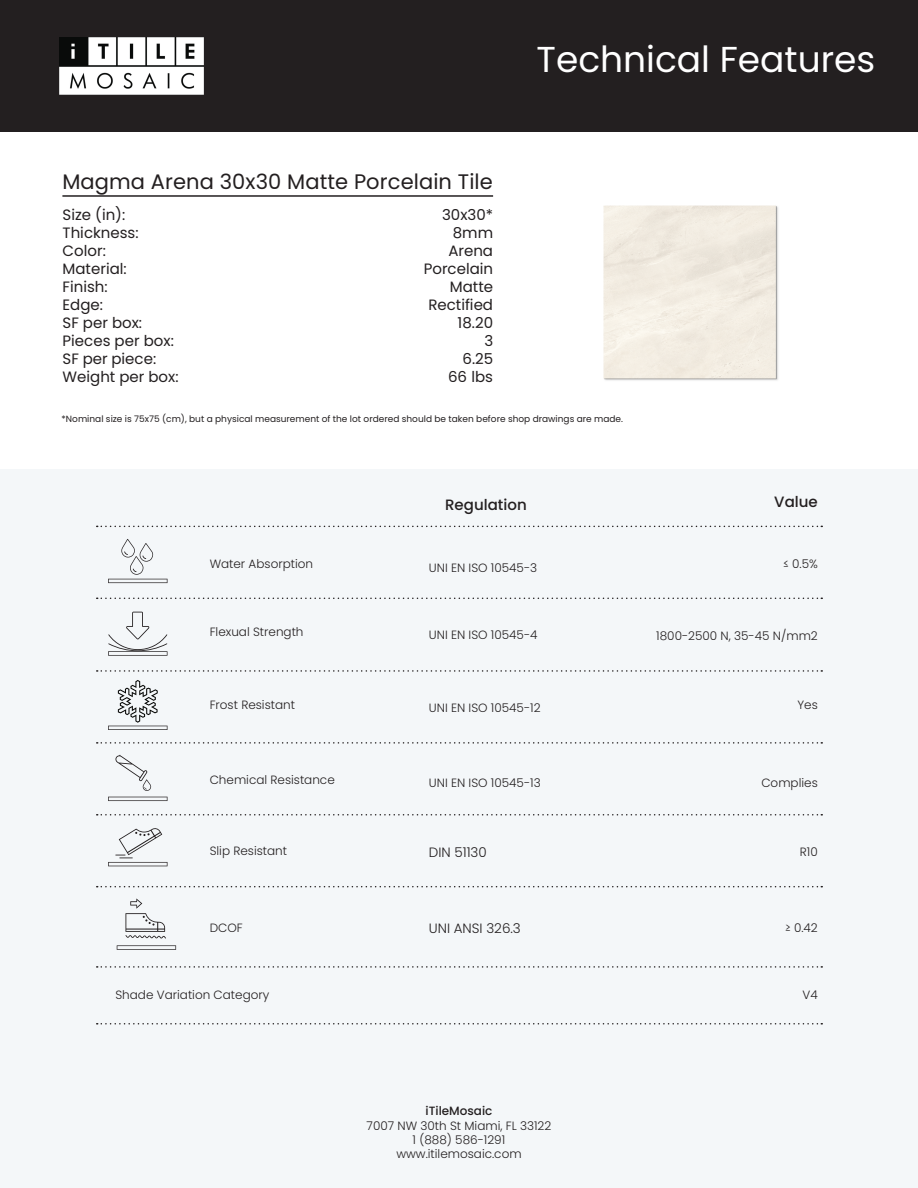
<style>
.page{position:relative;width:918px;height:1188px;background:#fff}
.page>*{position:absolute;margin:0;border:0;box-sizing:border-box;transform-origin:0 0}
.t1{font:36px "Poppins";color:#fff}
.t2{font:21px "Poppins";letter-spacing:.005em;color:#231f20}
.t3{font:15px "Poppins";color:#231f20}
.t4{font:500 15px "Poppins";color:#231f20}
.t5{font:300 13.5px "Poppins";color:#231f20}
.t6{font:300 12px/14.4px "Poppins";color:#231f20;text-align:center}
.t7{font:500 12px "Poppins";color:#231f20}
.t8{font:9px "Poppins";color:#231f20}
</style>
<div class="page">
<img style="left:603px;top:205px;width:175px;height:176px">
<div style="left:0;top:0;width:918px;height:132px;background:#231f20"></div>
<img style="left:59px;top:37px;width:144px;height:57px">
<hr style="left:62px;top:195px;width:431px;height:2px;background:#231f20">
<div style="left:0;top:470px;width:918px;height:716px;background:#f4f7f9"></div>
<svg style="left:97px;top:526px;width:725px;height:1px"></svg>
<svg style="left:108px;top:612px;width:59px;height:39px"></svg>
<svg style="left:108px;top:797px;width:60px;height:4px"></svg>
<svg style="left:115px;top:755px;width:36px;height:36px"></svg>
<svg style="left:108px;top:862px;width:60px;height:4px"></svg>
<svg style="left:115px;top:828px;width:47px;height:30px"></svg>
<svg style="left:108px;top:726px;width:60px;height:4px"></svg>
<svg style="left:118px;top:680px;width:40px;height:43px"></svg>
<svg style="left:97px;top:598px;width:725px;height:1px"></svg>
<svg style="left:97px;top:670px;width:725px;height:2px"></svg>
<svg style="left:97px;top:742px;width:725px;height:2px"></svg>
<svg style="left:97px;top:814px;width:725px;height:2px"></svg>
<svg style="left:97px;top:886px;width:725px;height:1px"></svg>
<svg style="left:121px;top:539px;width:32px;height:36px"></svg>
<svg style="left:108px;top:579px;width:60px;height:4px"></svg>
<svg style="left:97px;top:966px;width:725px;height:2px"></svg>
<svg style="left:97px;top:1023px;width:725px;height:2px"></svg>
<svg style="left:117px;top:945px;width:59px;height:5px"></svg>
<svg style="left:125px;top:898px;width:41px;height:41px"></svg>
<h2 class="t2" style="left:62px;top:169px;width:432px">Magma Arena 30x30 Matte Porcelain Tile</h2>
<p class="t3" style="left:63px;top:206px;width:64px">Size (in):</p>
<p class="t3" style="left:442px;top:206px;width:52px">30x30*</p>
<p class="t3" style="left:63px;top:224px;width:77px">Thickness:</p>
<p class="t3" style="left:453px;top:224px;width:42px">8mm</p>
<p class="t3" style="left:63px;top:242px;width:45px">Color:</p>
<p class="t3" style="left:448px;top:242px;width:46px">Arena</p>
<p class="t3" style="left:63px;top:260px;width:66px">Material:</p>
<p class="t3" style="left:424px;top:260px;width:71px">Porcelain</p>
<p class="t3" style="left:63px;top:278px;width:47px">Finish:</p>
<p class="t3" style="left:450px;top:278px;width:45px">Matte</p>
<p class="t3" style="left:63px;top:296px;width:42px">Edge:</p>
<p class="t3" style="left:428px;top:296px;width:66px">Rectified</p>
<p class="t3" style="left:63px;top:314px;width:81px">SF per box:</p>
<p class="t3" style="left:458px;top:314px;width:37px">18.20</p>
<p class="t3" style="left:63px;top:332px;width:113px">Pieces per box:</p>
<p class="t3" style="left:484px;top:332px;width:10px">3</p>
<p class="t3" style="left:63px;top:350px;width:95px">SF per piece:</p>
<p class="t3" style="left:462px;top:350px;width:32px">6.25</p>
<p class="t3" style="left:63px;top:368px;width:117px">Weight per box:</p>
<p class="t3" style="left:448px;top:368px;width:46px">66 lbs</p>
<h1 class="t1" style="left:537px;top:38px;width:340px">Technical Features</h1>
<p class="t8" style="left:62px;top:413px;width:563px">*Nominal size is 75x75 (cm), but a physical measurement of the lot ordered should be taken before shop drawings are made.</p>
<p class="t4" style="left:445px;top:496px;width:83px">Regulation</p>
<p class="t4" style="left:774px;top:493px;width:45px">Value</p>
<p class="t6" style="left:210px;top:557px;width:105px">Water Absorption</p>
<p class="t6" style="left:429px;top:560px;width:110px">UNI EN ISO 10545-3</p>
<p class="t6" style="left:783px;top:557px;width:36px">≤ 0.5%</p>
<p class="t6" style="left:210px;top:624px;width:95px">Flexual Strength</p>
<p class="t6" style="left:429px;top:628px;width:110px">UNI EN ISO 10545-4</p>
<p class="t6" style="left:656px;top:629px;width:163px">1800-2500 N, 35-45 N/mm2</p>
<p class="t6" style="left:210px;top:697px;width:87px">Frost Resistant</p>
<p class="t6" style="left:429px;top:701px;width:113px">UNI EN ISO 10545-12</p>
<p class="t6" style="left:797px;top:697px;width:22px">Yes</p>
<p class="t6" style="left:210px;top:772px;width:127px">Chemical Resistance</p>
<p class="t6" style="left:429px;top:776px;width:113px">UNI EN ISO 10545-13</p>
<p class="t6" style="left:761px;top:776px;width:58px">Complies</p>
<p class="t6" style="left:210px;top:843px;width:79px">Slip Resistant</p>
<p class="t5" style="left:429px;top:844px;width:60px">DIN 51130</p>
<p class="t6" style="left:800px;top:845px;width:19px">R10</p>
<p class="t6" style="left:210px;top:921px;width:35px">DCOF</p>
<p class="t6" style="left:785px;top:920px;width:34px">≥ 0.42</p>
<p class="t5" style="left:429px;top:920px;width:94px">UNI ANSI 326.3</p>
<p class="t6" style="left:115px;top:988px;width:155px">Shade Variation Category</p>
<p class="t6" style="left:803px;top:988px;width:17px">V4</p>
<p class="t7" style="left:426px;top:1104px;width:68px">iTileMosaic</p>
<p class="t6" style="left:367px;top:1118px;width:186px">7007 NW 30th St Miami, FL 33122<br>1 (888) 586-1291 www.itilemosaic.com</p>
</div>
